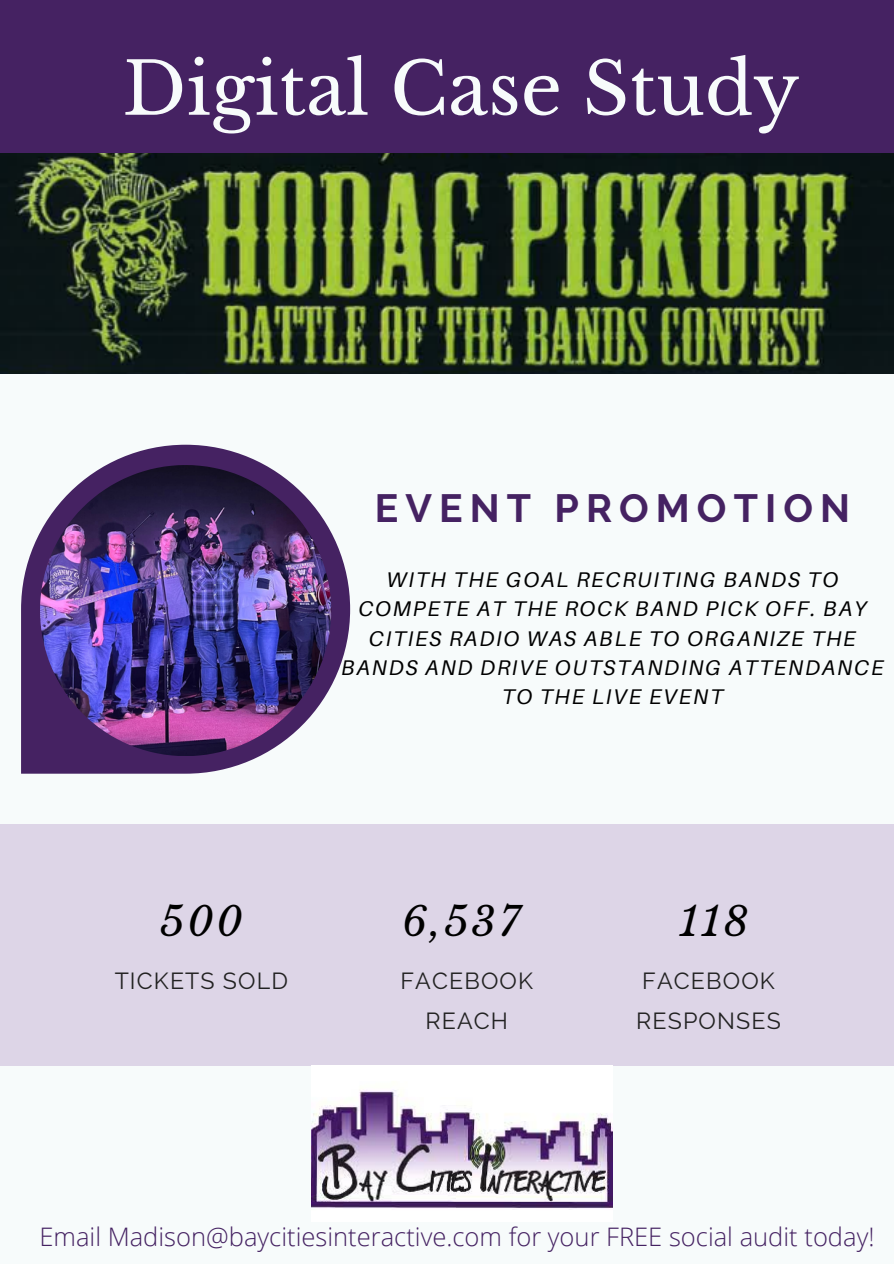
<style>
.page{position:relative;width:894px;height:1264px;background:#fff}
.page>*{position:absolute;margin:0;border:0;box-sizing:border-box;transform-origin:0 0}
.t1{font:72px "Libre Baskerville";color:#f7fbfb}
.t2{font:italic 39.75px "Libre Baskerville";letter-spacing:.08em;color:#000}
.t3{font:700 39.3px "Raleway";letter-spacing:.18em;color:#452262}
.t4{font:300 25.5px "Open Sans";color:#452262}
.t5{font:23.25px/40.5px "Raleway";letter-spacing:.05em;color:#222;text-align:center}
.t6{font:italic 21.3px/29.2px "Aileron";letter-spacing:.08em;color:#000;text-align:center}
</style>
<div class="page">
<div style="left:0;top:0;width:893px;height:1263px;background:#f7fbfb"></div>
<div style="left:0;top:0;width:893px;height:341px;background:#452262"></div>
<div style="left:0;top:824px;width:893px;height:241px;background:#ddd5e7"></div>
<img style="left:311px;top:1091px;width:301px;height:118px">
<img style="left:0;top:153px;width:893px;height:220px">
<svg style="left:21px;top:445px;width:329px;height:328px"></svg>
<img style="left:40px;top:465px;width:291px;height:290px">
<h1 class="t1" style="left:123px;top:45px;width:678px">Digital Case Study</h1>
<h3 class="t3" style="left:374px;top:485px;width:476px">EVENT PROMOTION</h3>
<p class="t6" style="left:341px;top:564px;width:544px">WITH THE GOAL RECRUITING BANDS TO<br>COMPETE AT THE ROCK BAND PICK OFF. BAY<br>CITIES RADIO WAS ABLE TO ORGANIZE THE<br>BANDS AND DRIVE OUTSTANDING ATTENDANCE<br>TO THE LIVE EVENT</p>
<h2 class="t2" style="left:160px;top:896px;width:84px">500</h2>
<h2 class="t2" style="left:402px;top:896px;width:120px">6,537</h2>
<h2 class="t2" style="left:679px;top:896px;width:71px">118</h2>
<p class="t5" style="left:115px;top:960px;width:175px">TICKETS SOLD</p>
<p class="t5" style="left:400px;top:960px;width:134px">FACEBOOK<br>REACH</p>
<p class="t5" style="left:636px;top:960px;width:146px;text-align:left">FACEBOOK<br>RESPONSES</p>
<p class="t4" style="left:39px;top:1218px;width:836px">Email Madison@baycitiesinteractive.com for your FREE social audit today!</p>
</div>
